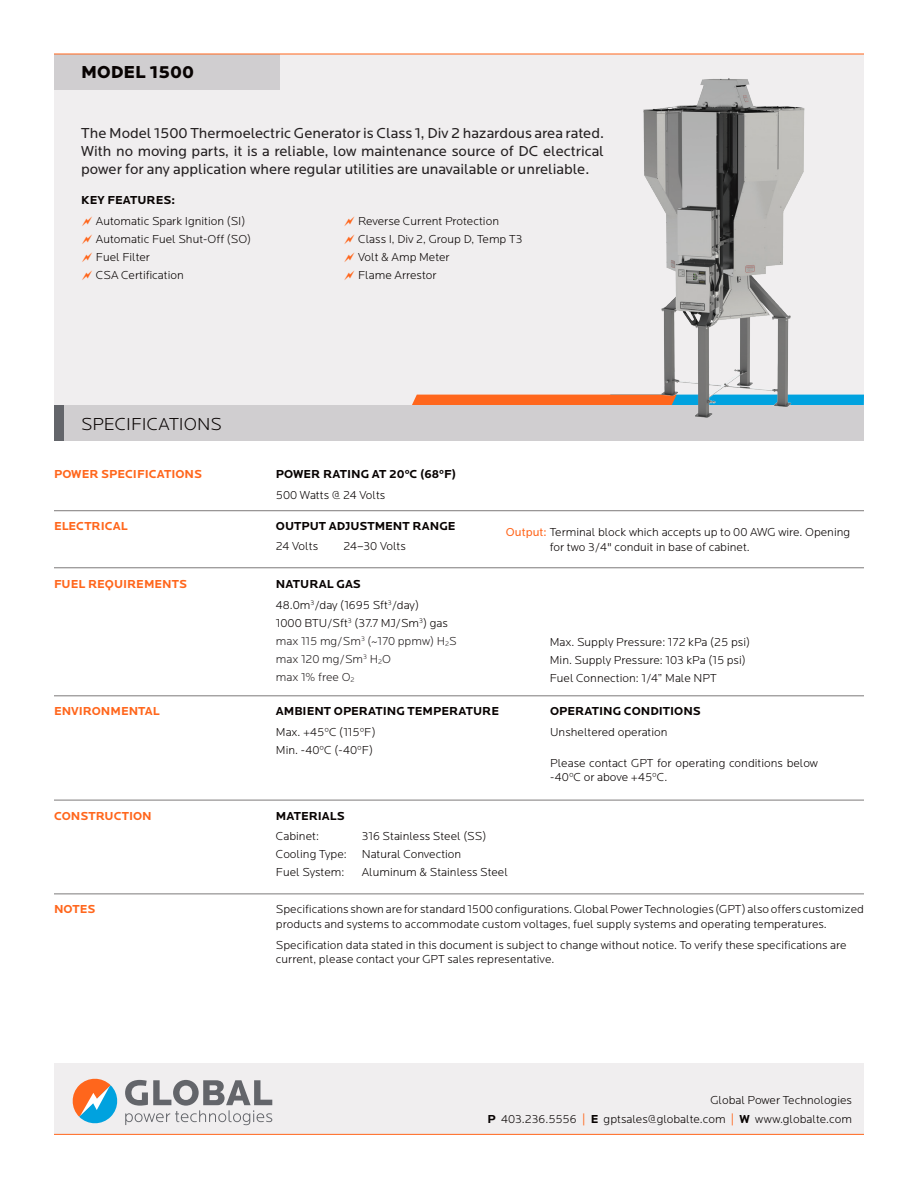
<style>
.page{position:relative;width:918px;height:1188px;background:#fff}
.page>*{position:absolute;margin:0;border:0;box-sizing:border-box;transform-origin:0 0}
.t1{font:300 18px "Locator";color:#080302}
.t2{font:900 18px "Locator";color:#080302}
.t3{font:15px/18px "Locator";color:#231f20;text-align:justify}
.t4{font:300 12px/14.4px "Locator";color:#080302}
.t5{font:700 12px "Locator";color:#080302}
.t6{font:700 12px "Locator";color:#ff661c}
.t7{font:300 12px "Locator";color:#231f20}
.s1{font-weight:400;color:#ff661c}
.s2{font-weight:700}
</style>
<div class="page">
<div style="left:54px;top:1064px;width:810px;height:70px;background:#f0eeef"></div>
<div style="left:54px;top:54px;width:810px;height:351px;background:#f0eeef"></div>
<svg style="left:412px;top:395px;width:452px;height:10px;background:#ca7345"></svg>
<div style="left:54px;top:54px;width:225px;height:36px;background:#d0ced0"></div>
<div style="left:54px;top:405px;width:810px;height:36px;background:#d0ced0"></div>
<svg style="left:72px;top:1078px;width:46px;height:46px"></svg>
<svg style="left:125px;top:1080px;width:147px;height:45px"></svg>
<img style="left:643px;top:78px;width:161px;height:340px">
<hr style="left:54px;top:54px;width:810px;height:1px;background:#ff661c">
<hr style="left:54px;top:510px;width:810px;height:1px;background:#7d7a7a">
<hr style="left:54px;top:568px;width:810px;height:1px;background:#7d7a7a">
<hr style="left:54px;top:696px;width:810px;height:1px;background:#7d7a7a">
<hr style="left:54px;top:800px;width:810px;height:1px;background:#7d7a7a">
<hr style="left:54px;top:894px;width:810px;height:1px;background:#7d7a7a">
<hr style="left:54px;top:1134px;width:810px;height:1px;background:#ff661c">
<div style="left:54px;top:405px;width:10px;height:36px;background:#63656a"></div>
<p class="t2" style="left:81px;top:62px;width:114px">MODEL 1500</p>
<p class="t3" style="left:81px;top:124px;width:524px">The Model 1500 Thermoelectric Generator is Class 1, Div 2 hazardous area rated.<br>With no moving parts, it is a reliable, low maintenance source of DC electrical power for any application where regular utilities are unavailable or unreliable.</p>
<p class="t5" style="left:81px;top:193px;width:95px">KEY FEATURES:</p>
<p class="t4" style="left:96px;top:215px;width:151px">Automatic Spark Ignition (SI)</p>
<p class="t4" style="left:96px;top:233px;width:157px">Automatic Fuel Shut-Off (SO)</p>
<p class="t4" style="left:96px;top:250px;width:56px">Fuel Filter</p>
<p class="t4" style="left:96px;top:268px;width:89px">CSA Certification</p>
<p class="t1" style="left:81px;top:414px;width:142px">SPECIFICATIONS</p>
<p class="t4" style="left:358px;top:215px;width:142px">Reverse Current Protection</p>
<p class="t4" style="left:358px;top:233px;width:166px">Class I, Div 2, Group D, Temp T3</p>
<p class="t4" style="left:358px;top:250px;width:93px">Volt &amp; Amp Meter</p>
<p class="t4" style="left:358px;top:268px;width:80px">Flame Arrestor</p>
<p class="t6" style="left:54px;top:467px;width:150px">POWER SPECIFICATIONS</p>
<p class="t5" style="left:276px;top:467px;width:182px">POWER RATING AT 20ºC (68ºF)</p>
<p class="t4" style="left:276px;top:488px;width:111px">500 Watts @ 24 Volts</p>
<p class="t6" style="left:54px;top:519px;width:75px">ELECTRICAL</p>
<p class="t5" style="left:276px;top:519px;width:181px">OUTPUT ADJUSTMENT RANGE</p>
<p class="t4" style="left:276px;top:540px;width:44px">24 Volts</p>
<p class="t4" style="left:344px;top:540px;width:64px">24–30 Volts</p>
<p class="t4" style="left:506px;top:526px;width:346px"><span class="s1">Output:</span> Terminal block which accepts up to 00 AWG wire. Opening</p>
<p class="t4" style="left:550px;top:540px;width:202px">for two 3/4" conduit in base of cabinet.</p>
<p class="t6" style="left:54px;top:577px;width:135px">FUEL REQUIREMENTS</p>
<p class="t5" style="left:276px;top:577px;width:87px">NATURAL GAS</p>
<p class="t4" style="left:276px;top:598px;width:145px">48.0m<sup>3</sup>/day (1695 Sft<sup>3</sup>/day)</p>
<p class="t4" style="left:276px;top:616px;width:173px">1000 BTU/Sft<sup>3</sup> (37.7 MJ/Sm<sup>3</sup>) gas</p>
<p class="t7" style="left:276px;top:635px;width:182px">max 115 mg/Sm<sup>3</sup> (~170 ppmw) H<sub>2</sub>S</p>
<p class="t7" style="left:276px;top:653px;width:117px">max 120 mg/Sm<sup>3</sup> H<sub>2</sub>O</p>
<p class="t7" style="left:276px;top:670px;width:80px">max 1% free O<sub>2</sub></p>
<p class="t6" style="left:54px;top:704px;width:107px">ENVIRONMENTAL</p>
<p class="t5" style="left:276px;top:704px;width:225px">AMBIENT OPERATING TEMPERATURE</p>
<p class="t4" style="left:276px;top:725px;width:101px">Max. +45ºC (115ºF)</p>
<p class="t4" style="left:276px;top:743px;width:99px">Min. -40ºC (-40ºF)</p>
<p class="t4" style="left:550px;top:635px;width:202px">Max. Supply Pressure: 172 kPa (25 psi)</p>
<p class="t4" style="left:550px;top:653px;width:197px">Min. Supply Pressure: 103 kPa (15 psi)</p>
<p class="t4" style="left:550px;top:671px;width:168px">Fuel Connection: 1/4” Male NPT</p>
<p class="t5" style="left:550px;top:704px;width:152px">OPERATING CONDITIONS</p>
<p class="t4" style="left:550px;top:725px;width:119px">Unsheltered operation</p>
<p class="t4" style="left:550px;top:756px;width:269px">Please contact GPT for operating conditions below -40ºC or above +45ºC.</p>
<p class="t6" style="left:54px;top:809px;width:99px">CONSTRUCTION</p>
<p class="t5" style="left:276px;top:809px;width:70px">MATERIALS</p>
<p class="t4" style="left:276px;top:830px;width:45px">Cabinet:</p>
<p class="t4" style="left:276px;top:848px;width:72px">Cooling Type:</p>
<p class="t4" style="left:276px;top:865px;width:70px">Fuel System:</p>
<p class="t4" style="left:362px;top:830px;width:126px">316 Stainless Steel (SS)</p>
<p class="t4" style="left:362px;top:848px;width:101px">Natural Convection</p>
<p class="t4" style="left:362px;top:865px;width:148px">Aluminum &amp; Stainless Steel</p>
<p class="t4" style="left:276px;top:903px;width:590px">Specifications shown are for standard 1500 configurations. Global Power Technologies (GPT) also offers customized products and systems to accommodate custom voltages, fuel supply systems and operating temperatures.</p>
<p class="t4" style="left:276px;top:938px;width:572px">Specification data stated in this document is subject to change without notice. To verify these specifications are current, please contact your GPT sales representative.</p>
<p class="t6" style="left:54px;top:903px;width:43px">NOTES</p>
<p class="t4" style="left:710px;top:1093px;width:143px">Global Power Technologies</p>
<p class="t4" style="left:488px;top:1112px;width:366px"><span class="s2">P</span> 403.236.5556 <span class="s1">|</span> <span class="s2">E</span> gptsales@globalte.com <span class="s1">|</span> <span class="s2">W</span> www.globalte.com</p>
</div>
